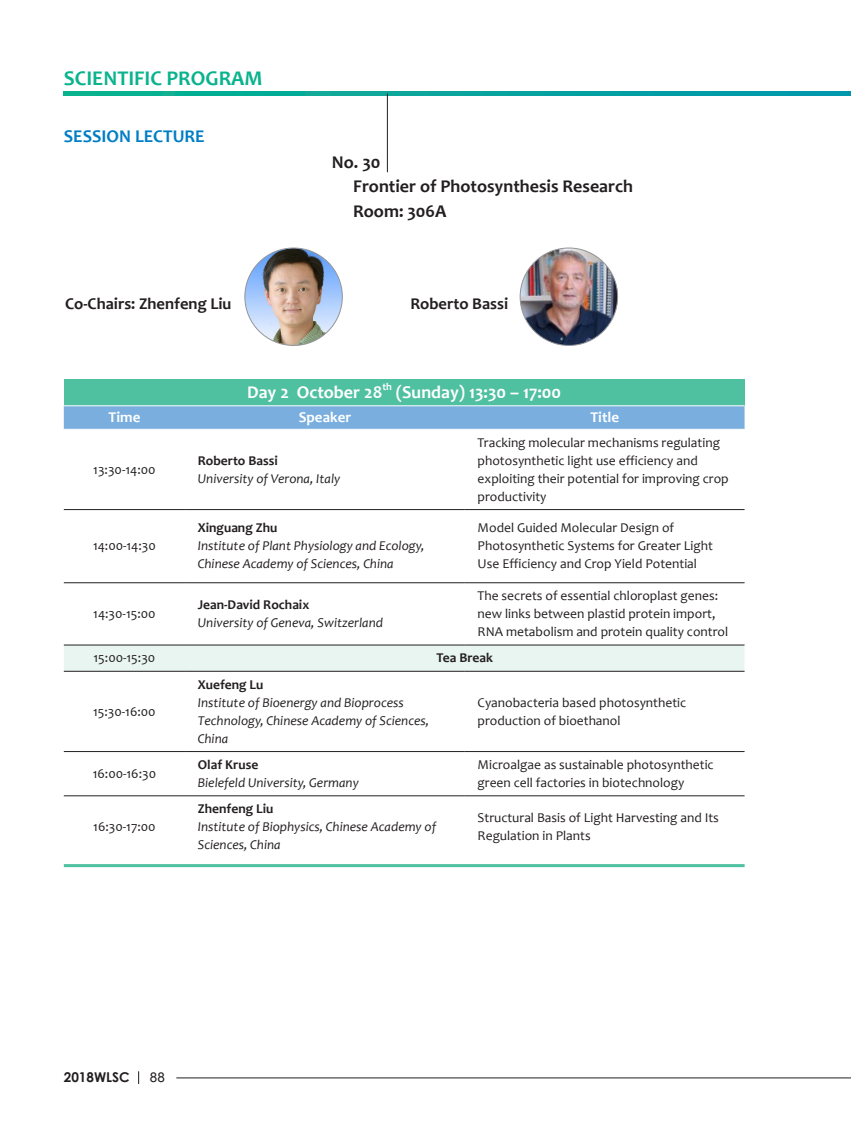
<style>
.page{position:relative;width:851px;height:1127px;background:#fff}
.page>*{position:absolute;margin:0;border:0;box-sizing:border-box;transform-origin:0 0}
.t1{font:700 21px "Candara";color:#0ab38d}
.小标1{font:700 18px "Candara";color:#231f20}
.小标1-2{font:700 18px "Candara";color:#fff}
.t2{font:700 18px "Candara";color:#007ec5}
.主席副主席{font:700 16.5px "Candara";color:#231f20}
.正文1{font:700 15px "Candara";color:#fff}
.正文1-2{font:13.5px/18px "Candara";color:#231f20}
.正文1-3{font:italic 13.5px/18px "Candara";color:#231f20}
.正文1-4{font:700 13.5px "Candara";color:#231f20}
.t3{font:700 13.5px "Century Gothic";color:#231f20}
.t4{font:13.5px "Arial";color:#231f20}
.小标1-3{font:700 10.5px "Candara";color:#fff}
</style>
<div class="page">
<hr style="left:176px;top:1077px;width:674px;height:1px;background:#231f20">
<svg style="left:138px;top:1071px;width:1px;height:13px"></svg>
<svg style="left:64px;top:91px;width:786px;height:5px;background:#05a49d"></svg>
<hr style="left:387px;top:94px;width:1px;height:78px;background:#231f20">
<hr style="left:64px;top:864px;width:680px;height:3px;background:#4fc0a0">
<div style="left:64px;top:379px;width:680px;height:27px;background:#4fc0a0"></div>
<svg style="left:64px;top:406px;width:680px;height:23px;background:#7bafde"></svg>
<div style="left:64px;top:646px;width:680px;height:25px;background:#e9f5f0"></div>
<hr style="left:64px;top:509px;width:121px;height:1px;background:#231f20">
<hr style="left:185px;top:509px;width:279px;height:1px;background:#231f20">
<hr style="left:464px;top:509px;width:280px;height:1px;background:#231f20">
<hr style="left:64px;top:582px;width:121px;height:1px;background:#231f20">
<hr style="left:185px;top:582px;width:279px;height:1px;background:#231f20">
<hr style="left:464px;top:582px;width:280px;height:1px;background:#231f20">
<hr style="left:64px;top:645px;width:121px;height:1px;background:#231f20">
<hr style="left:185px;top:645px;width:279px;height:1px;background:#231f20">
<hr style="left:464px;top:645px;width:280px;height:1px;background:#231f20">
<hr style="left:64px;top:671px;width:121px;height:1px;background:#231f20">
<hr style="left:185px;top:671px;width:279px;height:1px;background:#231f20">
<hr style="left:464px;top:671px;width:280px;height:1px;background:#231f20">
<hr style="left:64px;top:751px;width:121px;height:1px;background:#231f20">
<hr style="left:185px;top:751px;width:279px;height:1px;background:#231f20">
<hr style="left:464px;top:751px;width:280px;height:1px;background:#231f20">
<hr style="left:64px;top:795px;width:121px;height:1px;background:#231f20">
<hr style="left:185px;top:795px;width:279px;height:1px;background:#231f20">
<hr style="left:464px;top:795px;width:280px;height:1px;background:#231f20">
<hr style="left:64px;top:405px;width:121px;height:1px;background:#fff">
<hr style="left:185px;top:405px;width:279px;height:1px;background:#fff">
<hr style="left:464px;top:405px;width:280px;height:1px;background:#fff">
<img style="left:245px;top:248px;width:97px;height:97px;border-radius:49px">
<img style="left:520px;top:248px;width:97px;height:97px;border-radius:49px">
<h1 class="t1" style="left:64px;top:65px;width:200px">SCIENTIFIC PROGRAM</h1>
<h2 class="t2" style="left:64px;top:125px;width:142px">SESSION LECTURE</h2>
<p class="小标1" style="left:332px;top:151px;width:50px">No. 30</p>
<p class="小标1" style="left:353px;top:175px;width:281px">Frontier of Photosynthesis Research</p>
<p class="小标1" style="left:353px;top:200px;width:95px">Room: 306A</p>
<p class="主席副主席" style="left:65px;top:293px;width:168px">Co-Chairs: Zhenfeng Liu</p>
<p class="主席副主席" style="left:410px;top:293px;width:99px">Roberto Bassi</p>
<p class="小标1-2" style="left:247px;top:381px;width:137px">Day 2 October 28</p>
<p class="小标1-3" style="left:382px;top:380px;width:11px">th</p>
<p class="小标1-2" style="left:396px;top:381px;width:167px">(Sunday) 13:30 – 17:00</p>
<p class="正文1" style="left:108px;top:408px;width:33px">Time</p>
<p class="正文1" style="left:299px;top:408px;width:54px">Speaker</p>
<p class="正文1" style="left:590px;top:408px;width:30px">Title</p>
<p class="正文1-2" style="left:93px;top:460px;width:64px">13:30-14:00</p>
<p class="正文1-2" style="left:93px;top:537px;width:64px">14:00-14:30</p>
<p class="正文1-2" style="left:93px;top:605px;width:64px">14:30-15:00</p>
<p class="正文1-4" style="left:198px;top:452px;width:81px">Roberto Bassi</p>
<p class="正文1-3" style="left:198px;top:469px;width:144px">University of Verona, Italy</p>
<p class="正文1-4" style="left:198px;top:520px;width:81px">Xinguang Zhu</p>
<p class="正文1-3" style="left:198px;top:537px;width:228px">Institute of Plant Physiology and Ecology,<br>Chinese Academy of Sciences, China</p>
<p class="正文1-4" style="left:198px;top:596px;width:113px">Jean-David Rochaix</p>
<p class="正文1-3" style="left:198px;top:614px;width:187px">University of Geneva, Switzerland</p>
<p class="正文1-2" style="left:477px;top:433px;width:244px">Tracking molecular mechanisms regulating</p>
<p class="正文1-2" style="left:477px;top:451px;width:253px">photosynthetic light use efficiency and exploiting their potential for improving crop productivity</p>
<p class="正文1-2" style="left:477px;top:519px;width:237px">Model Guided Molecular Design of<br>Photosynthetic Systems for Greater Light<br>Use Efficiency and Crop Yield Potential</p>
<p class="正文1-2" style="left:477px;top:587px;width:252px">The secrets of essential chloroplast genes: new links between plastid protein import,<br>RNA metabolism and protein quality control</p>
<p class="正文1-2" style="left:94px;top:649px;width:63px">15:00-15:30</p>
<p class="正文1-4" style="left:436px;top:649px;width:58px">Tea Break</p>
<p class="正文1-2" style="left:93px;top:702px;width:64px">15:30-16:00</p>
<p class="正文1-2" style="left:93px;top:764px;width:65px">16:00-16:30</p>
<p class="正文1-2" style="left:93px;top:818px;width:64px">16:30-17:00</p>
<p class="正文1-4" style="left:198px;top:676px;width:67px">Xuefeng Lu</p>
<p class="正文1-3" style="left:198px;top:693px;width:207px">Institute of Bioenergy and Bioprocess</p>
<p class="正文1-3" style="left:198px;top:711px;width:233px">Technology, Chinese Academy of Sciences,<br>China</p>
<p class="正文1-4" style="left:198px;top:756px;width:62px">Olaf Kruse</p>
<p class="正文1-3" style="left:198px;top:773px;width:162px">Bielefeld University, Germany</p>
<p class="正文1-2" style="left:477px;top:693px;width:210px">Cyanobacteria based photosynthetic production of bioethanol</p>
<p class="正文1-2" style="left:477px;top:755px;width:237px">Microalgae as sustainable photosynthetic green cell factories in biotechnology</p>
<p class="正文1-4" style="left:198px;top:800px;width:77px">Zhenfeng Liu</p>
<p class="正文1-3" style="left:198px;top:818px;width:240px">Institute of Biophysics, Chinese Academy of<br>Sciences, China</p>
<p class="正文1-2" style="left:477px;top:809px;width:243px">Structural Basis of Light Harvesting and Its<br>Regulation in Plants</p>
<p class="t3" style="left:64px;top:1069px;width:67px">2018WLSC</p>
<p class="t4" style="left:150px;top:1068px;width:17px">88</p>
</div>
